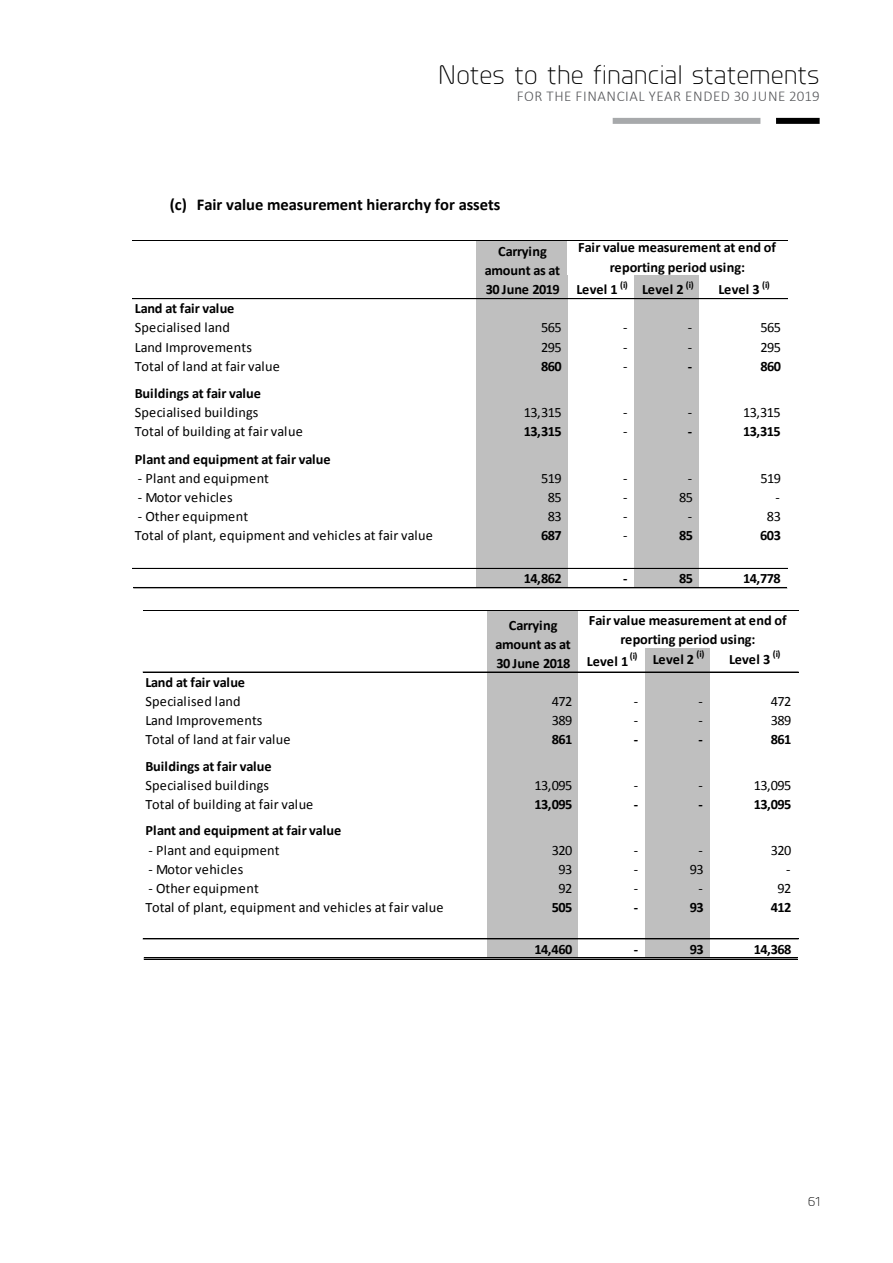
<style>
.page{position:relative;width:893px;height:1263px;background:#fff}
.page>*{position:absolute;margin:0;border:0;box-sizing:border-box;transform-origin:0 0}
.t1{font:300 27px "Planer";color:#000}
.t2{font:700 16.5px "Calibri";color:#000}
.t3{font:300 15px "Calibri";letter-spacing:.04em;color:#57585b}
.t4{font:14.25px "Calibri";letter-spacing:.005em;color:#000}
.t5{font:700 14.25px/19px "Calibri";letter-spacing:-.005em;color:#000;text-align:center}
.t6{font:300 13.5px "Planer";color:#000}
.t7{font:700 9.6px "Calibri";color:#000}
</style>
<div class="page">
<div style="left:476px;top:241px;width:93px;height:35px;background:#bfbfbf"></div>
<div style="left:568px;top:241px;width:220px;height:35px;background:#fff"></div>
<div style="left:476px;top:275px;width:93px;height:314px;background:#bfbfbf"></div>
<div style="left:568px;top:275px;width:67px;height:314px;background:#fff"></div>
<div style="left:634px;top:275px;width:66px;height:314px;background:#bfbfbf"></div>
<div style="left:699px;top:275px;width:89px;height:314px;background:#fff"></div>
<hr style="left:133px;top:588px;width:655px;height:1px;background:#fff">
<hr style="left:132px;top:240px;width:656px;height:1px;background:#000">
<hr style="left:132px;top:298px;width:656px;height:1px;background:#000">
<hr style="left:132px;top:568px;width:656px;height:1px;background:#000">
<hr style="left:133px;top:587px;width:654px;height:1px;background:#000">
<hr style="left:134px;top:589px;width:652px;height:1px;background:#000">
<div style="left:487px;top:610px;width:92px;height:39px;background:#bfbfbf"></div>
<div style="left:578px;top:610px;width:221px;height:39px;background:#fff"></div>
<div style="left:487px;top:648px;width:92px;height:311px;background:#bfbfbf"></div>
<div style="left:578px;top:648px;width:68px;height:311px;background:#fff"></div>
<div style="left:645px;top:648px;width:66px;height:311px;background:#bfbfbf"></div>
<div style="left:710px;top:648px;width:89px;height:311px;background:#fff"></div>
<hr style="left:144px;top:958px;width:655px;height:1px;background:#fff">
<hr style="left:143px;top:610px;width:656px;height:1px;background:#000">
<hr style="left:143px;top:671px;width:656px;height:1px;background:#000">
<hr style="left:143px;top:938px;width:656px;height:1px;background:#000">
<hr style="left:144px;top:957px;width:654px;height:1px;background:#000">
<hr style="left:144px;top:959px;width:653px;height:1px;background:#000">
<div style="left:613px;top:118px;width:147px;height:6px;background:#a7a9ab"></div>
<div style="left:776px;top:118px;width:44px;height:6px;background:#000"></div>
<h1 class="t1" style="left:438px;top:58px;width:383px">Notes to the financial statements</h1>
<p class="t3" style="left:517px;top:87px;width:304px">FOR THE FINANCIAL YEAR ENDED 30 JUNE 2019</p>
<p class="t2" style="left:170px;top:194px;width:332px">(c) Fair value measurement hierarchy for assets</p>
<p class="t5" style="left:485px;top:242px;width:77px">Carrying amount as at<br>30 June 2019</p>
<p class="t5" style="left:578px;top:238px;width:199px">Fair value measurement at end of reporting period using:</p>
<p class="t5" style="left:576px;top:280px;width:43px">Level 1</p>
<p class="t7" style="left:620px;top:278px;width:9px">(i)</p>
<p class="t5" style="left:642px;top:280px;width:43px">Level 2</p>
<p class="t7" style="left:686px;top:278px;width:9px">(i)</p>
<p class="t5" style="left:718px;top:280px;width:43px">Level 3</p>
<p class="t7" style="left:762px;top:278px;width:9px">(i)</p>
<p class="t5" style="left:135px;top:299px;width:101px">Land at fair value</p>
<p class="t4" style="left:135px;top:319px;width:96px">Specialised land</p>
<p class="t4" style="left:541px;top:319px;width:22px">565</p>
<p class="t4" style="left:623px;top:319px;width:6px">-</p>
<p class="t4" style="left:688px;top:319px;width:6px">-</p>
<p class="t4" style="left:760px;top:319px;width:22px">565</p>
<p class="t4" style="left:135px;top:338px;width:118px">Land Improvements</p>
<p class="t4" style="left:541px;top:338px;width:22px">295</p>
<p class="t4" style="left:623px;top:338px;width:6px">-</p>
<p class="t4" style="left:688px;top:338px;width:6px">-</p>
<p class="t4" style="left:760px;top:338px;width:22px">295</p>
<p class="t4" style="left:135px;top:357px;width:147px">Total of land at fair value</p>
<p class="t5" style="left:541px;top:356px;width:22px">860</p>
<p class="t4" style="left:623px;top:357px;width:6px">-</p>
<p class="t5" style="left:688px;top:356px;width:6px">-</p>
<p class="t5" style="left:760px;top:356px;width:22px">860</p>
<p class="t5" style="left:135px;top:384px;width:128px">Buildings at fair value</p>
<p class="t4" style="left:135px;top:404px;width:125px">Specialised buildings</p>
<p class="t4" style="left:524px;top:404px;width:39px">13,315</p>
<p class="t4" style="left:623px;top:404px;width:6px">-</p>
<p class="t4" style="left:688px;top:404px;width:6px">-</p>
<p class="t4" style="left:743px;top:404px;width:39px">13,315</p>
<p class="t4" style="left:135px;top:423px;width:169px">Total of building at fair value</p>
<p class="t5" style="left:524px;top:422px;width:39px">13,315</p>
<p class="t4" style="left:623px;top:423px;width:6px">-</p>
<p class="t5" style="left:688px;top:422px;width:6px">-</p>
<p class="t5" style="left:743px;top:422px;width:39px">13,315</p>
<p class="t5" style="left:135px;top:450px;width:197px">Plant and equipment at fair value</p>
<p class="t4" style="left:138px;top:469px;width:133px">- Plant and equipment</p>
<p class="t4" style="left:541px;top:469px;width:22px">519</p>
<p class="t4" style="left:623px;top:469px;width:6px">-</p>
<p class="t4" style="left:688px;top:469px;width:6px">-</p>
<p class="t4" style="left:760px;top:469px;width:22px">519</p>
<p class="t4" style="left:138px;top:488px;width:96px">- Motor vehicles</p>
<p class="t4" style="left:548px;top:488px;width:15px">85</p>
<p class="t4" style="left:623px;top:488px;width:6px">-</p>
<p class="t4" style="left:679px;top:488px;width:15px">85</p>
<p class="t4" style="left:776px;top:488px;width:6px">-</p>
<p class="t4" style="left:138px;top:507px;width:112px">- Other equipment</p>
<p class="t4" style="left:548px;top:507px;width:15px">83</p>
<p class="t4" style="left:623px;top:507px;width:6px">-</p>
<p class="t4" style="left:688px;top:507px;width:6px">-</p>
<p class="t4" style="left:767px;top:507px;width:15px">83</p>
<p class="t4" style="left:135px;top:527px;width:300px">Total of plant, equipment and vehicles at fair value</p>
<p class="t5" style="left:541px;top:526px;width:22px">687</p>
<p class="t4" style="left:623px;top:527px;width:6px">-</p>
<p class="t5" style="left:679px;top:526px;width:15px">85</p>
<p class="t5" style="left:760px;top:526px;width:22px">603</p>
<p class="t5" style="left:524px;top:569px;width:39px">14,862</p>
<p class="t5" style="left:623px;top:569px;width:6px">-</p>
<p class="t5" style="left:679px;top:569px;width:15px">85</p>
<p class="t5" style="left:743px;top:569px;width:39px">14,778</p>
<p class="t5" style="left:495px;top:615px;width:77px">Carrying amount as at<br>30 June 2018</p>
<p class="t5" style="left:589px;top:611px;width:199px">Fair value measurement at end of reporting period using:</p>
<p class="t5" style="left:587px;top:652px;width:43px">Level 1</p>
<p class="t5" style="left:630px;top:650px;width:66px"><sup>(i)</sup> Level 2</p>
<p class="t7" style="left:697px;top:648px;width:9px">(i)</p>
<p class="t5" style="left:729px;top:650px;width:43px">Level 3</p>
<p class="t7" style="left:773px;top:648px;width:9px">(i)</p>
<p class="t5" style="left:146px;top:672px;width:101px">Land at fair value</p>
<p class="t4" style="left:146px;top:692px;width:96px">Specialised land</p>
<p class="t4" style="left:552px;top:692px;width:22px">472</p>
<p class="t4" style="left:634px;top:692px;width:6px">-</p>
<p class="t4" style="left:698px;top:692px;width:6px">-</p>
<p class="t4" style="left:771px;top:692px;width:22px">472</p>
<p class="t4" style="left:146px;top:711px;width:118px">Land Improvements</p>
<p class="t4" style="left:552px;top:711px;width:22px">389</p>
<p class="t4" style="left:634px;top:711px;width:6px">-</p>
<p class="t4" style="left:698px;top:711px;width:6px">-</p>
<p class="t4" style="left:771px;top:711px;width:22px">389</p>
<p class="t4" style="left:146px;top:730px;width:147px">Total of land at fair value</p>
<p class="t5" style="left:552px;top:730px;width:22px">861</p>
<p class="t5" style="left:634px;top:730px;width:6px">-</p>
<p class="t5" style="left:698px;top:730px;width:6px">-</p>
<p class="t5" style="left:771px;top:730px;width:22px">861</p>
<p class="t5" style="left:146px;top:756px;width:128px">Buildings at fair value</p>
<p class="t4" style="left:146px;top:776px;width:125px">Specialised buildings</p>
<p class="t4" style="left:534px;top:776px;width:39px">13,095</p>
<p class="t4" style="left:634px;top:776px;width:6px">-</p>
<p class="t4" style="left:698px;top:776px;width:6px">-</p>
<p class="t4" style="left:754px;top:776px;width:39px">13,095</p>
<p class="t4" style="left:146px;top:795px;width:169px">Total of building at fair value</p>
<p class="t5" style="left:534px;top:794px;width:39px">13,095</p>
<p class="t5" style="left:634px;top:794px;width:6px">-</p>
<p class="t5" style="left:698px;top:794px;width:6px">-</p>
<p class="t5" style="left:754px;top:794px;width:39px">13,095</p>
<p class="t5" style="left:146px;top:821px;width:197px">Plant and equipment at fair value</p>
<p class="t4" style="left:148px;top:841px;width:133px">- Plant and equipment</p>
<p class="t4" style="left:552px;top:841px;width:22px">320</p>
<p class="t4" style="left:634px;top:841px;width:6px">-</p>
<p class="t4" style="left:698px;top:841px;width:6px">-</p>
<p class="t4" style="left:771px;top:841px;width:22px">320</p>
<p class="t4" style="left:148px;top:860px;width:96px">- Motor vehicles</p>
<p class="t4" style="left:558px;top:860px;width:15px">93</p>
<p class="t4" style="left:634px;top:860px;width:6px">-</p>
<p class="t4" style="left:690px;top:860px;width:15px">93</p>
<p class="t4" style="left:786px;top:860px;width:6px">-</p>
<p class="t4" style="left:148px;top:879px;width:112px">- Other equipment</p>
<p class="t4" style="left:558px;top:879px;width:15px">92</p>
<p class="t4" style="left:634px;top:879px;width:6px">-</p>
<p class="t4" style="left:698px;top:879px;width:6px">-</p>
<p class="t4" style="left:778px;top:879px;width:15px">92</p>
<p class="t4" style="left:146px;top:898px;width:300px">Total of plant, equipment and vehicles at fair value</p>
<p class="t5" style="left:552px;top:897px;width:22px">505</p>
<p class="t5" style="left:634px;top:897px;width:6px">-</p>
<p class="t5" style="left:690px;top:897px;width:15px">93</p>
<p class="t5" style="left:771px;top:897px;width:22px">412</p>
<p class="t5" style="left:534px;top:939px;width:39px">14,460</p>
<p class="t5" style="left:634px;top:939px;width:6px">-</p>
<p class="t5" style="left:690px;top:939px;width:15px">93</p>
<p class="t5" style="left:754px;top:939px;width:39px">14,368</p>
<p class="t6" style="left:808px;top:1192px;width:13px">61</p>
</div>
